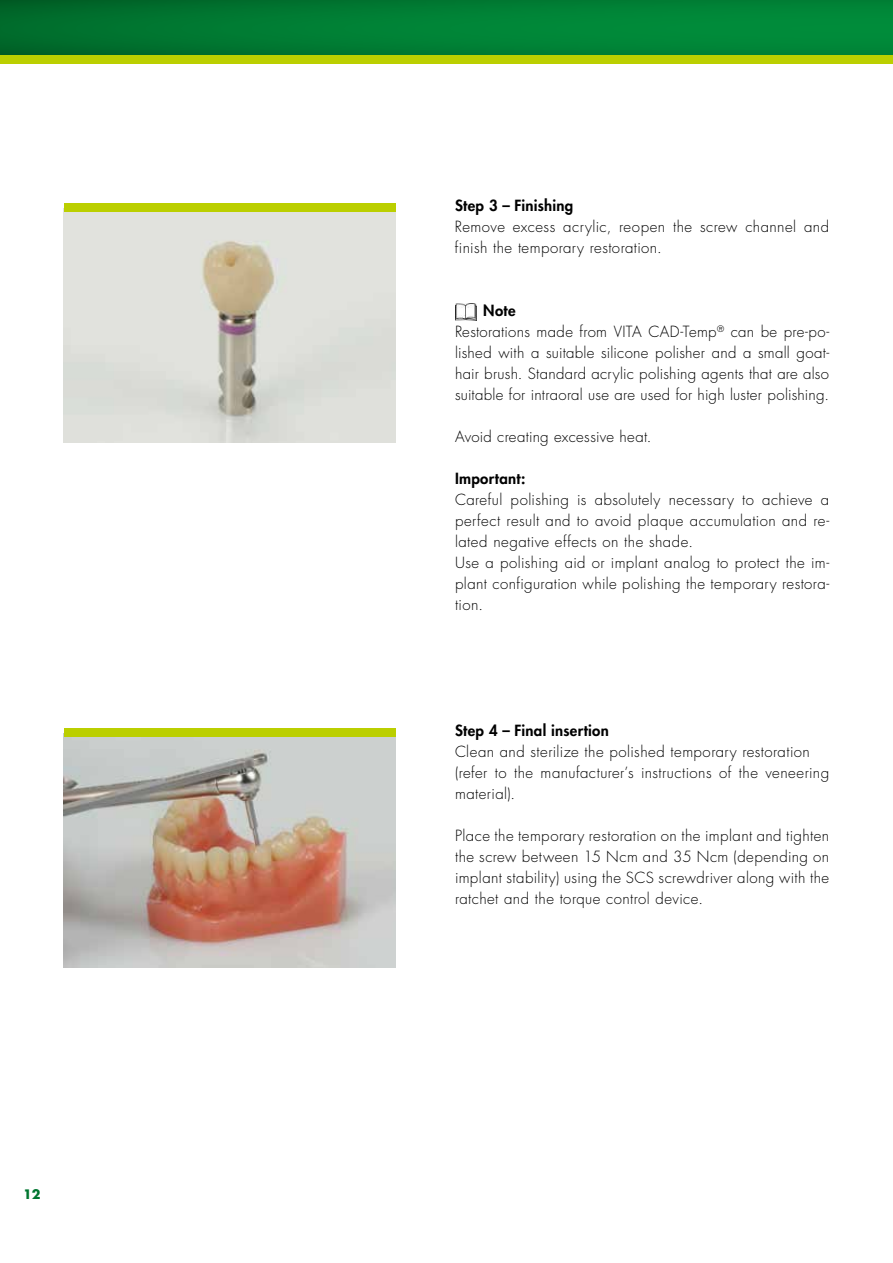
<style>
.page{position:relative;width:893px;height:1263px;background:#fff}
.page>*{position:absolute;margin:0;border:0;box-sizing:border-box;transform-origin:0 0}
.t1{font:300 15px/21px "Futura LT";letter-spacing:.025em;color:#000}
.t2{font:800 15px "Futura LT";letter-spacing:.015em;color:#000}
.t3{font:700 12.75px "Futura LT Pro";color:#007630}
.s1{font-weight:800}
</style>
<div class="page">
<div style="left:0;top:0;width:893px;height:60px;background:linear-gradient(to right,#006c2c,#008e3b)"></div>
<div style="left:0;top:55px;width:893px;height:9px;background:#bbcf00"></div>
<img style="left:64px;top:208px;width:332px;height:234px">
<img style="left:64px;top:734px;width:332px;height:233px">
<div style="left:64px;top:203px;width:331px;height:8px;background:#bbcf00"></div>
<div style="left:64px;top:728px;width:331px;height:8px;background:#bbcf00"></div>
<img style="left:455px;top:303px;width:22px;height:18px">
<p class="t3" style="left:23px;top:1184px;width:19px">12</p>
<p class="t2" style="left:455px;top:196px;width:120px">Step 3 – Finishing</p>
<p class="t1" style="left:455px;top:217px;width:376px">Remove excess acrylic, reopen the screw channel and finish the temporary restoration.</p>
<p class="t1" style="left:455px;top:301px;width:376px;text-indent:28px"><span class="s1">Note<br></span>Restorations made from VITA CAD-Temp<sup>®</sup> can be pre-po&shy;lished with a suitable silicone polisher and a small goat&shy;hair brush. Standard acrylic polishing agents that are also suitable for intraoral use are used for high luster polishing.</p>
<p class="t1" style="left:455px;top:427px;width:198px">Avoid creating excessive heat.</p>
<p class="t2" style="left:455px;top:469px;width:72px">Important:</p>
<p class="t1" style="left:455px;top:490px;width:376px">Careful polishing is absolutely necessary to achieve a perfect result and to avoid plaque accumulation and re&shy;lated negative effects on the shade.<br>Use a polishing aid or implant analog to protect the im&shy;plant configuration while polishing the temporary restora&shy;tion.</p>
<p class="t2" style="left:455px;top:721px;width:155px">Step 4 – Final insertion</p>
<p class="t1" style="left:455px;top:742px;width:376px">Clean and sterilize the polished temporary restoration (refer to the manufacturer’s instructions of the veneering material).</p>
<p class="t1" style="left:455px;top:826px;width:376px;text-align:justify">Place the temporary restoration on the implant and tighten the screw between 15 Ncm and 35 Ncm (depending on implant stability) using the SCS screwdriver along with the ratchet and the torque control device.</p>
</div>
